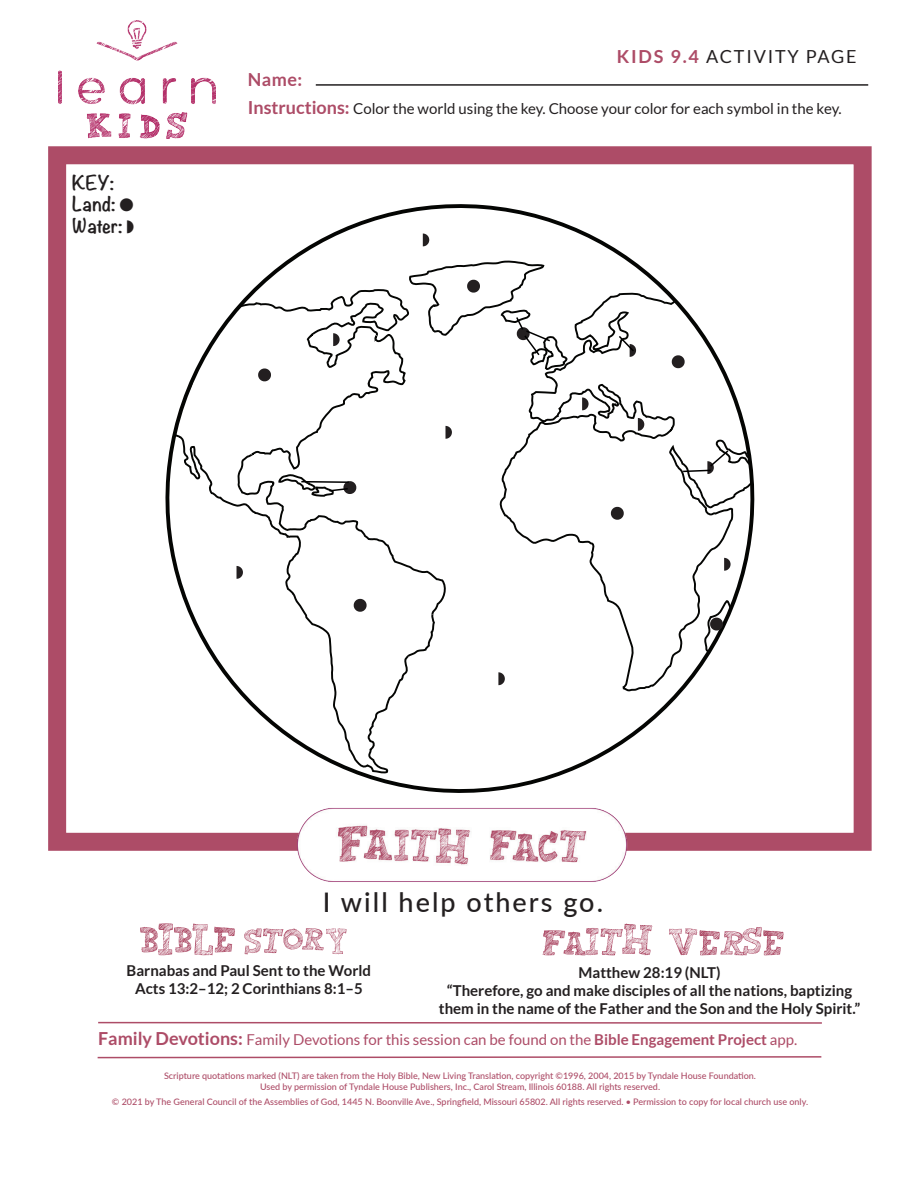
<style>
.page{position:relative;width:918px;height:1188px;background:#fff}
.page>*{position:absolute;margin:0;border:0;box-sizing:border-box;transform-origin:0 0}
.t1{font:500 27px "Lato";letter-spacing:.075em;color:#231f20}
.t2{font:18px "Lato";letter-spacing:.1em;color:#231f20}
.t3{font:700 18px "Lato";color:#ad4c67}
.t4{font:700 18px/21.6px "Noteworthy";color:#231f20}
.t5{font:700 15px/18px "Lato";color:#231f20;text-align:center}
.t6{font:15px "Lato";color:#ad4c67}
.t7{font:15px "Lato";color:#231f20}
.t8{font:500 9px/10.8px "Lato";color:#ad4c67;text-align:center}
.s1{font-weight:700;color:#ad4c67}
.s2{font-weight:700;font-size:18px}
.s3{font-weight:700}
</style>
<div class="page">
<img style="left:58px;top:20px;width:157px;height:118px">
<hr style="left:316px;top:84px;width:552px;height:2px;background:#231f20">
<svg style="left:140px;top:923px;width:95px;height:33px"></svg>
<svg style="left:244px;top:928px;width:103px;height:26px"></svg>
<svg style="left:669px;top:927px;width:115px;height:29px"></svg>
<svg style="left:543px;top:923px;width:110px;height:32px"></svg>
<hr style="left:98px;top:1022px;width:724px;height:2px;background:#ad4c67">
<svg style="left:97px;top:1056px;width:725px;height:3px"></svg>
<svg style="left:166px;top:204px;width:588px;height:589px"></svg>
<div style="left:48px;top:146px;width:824px;height:705px;border:18px solid #ad4c67"></div>
<img style="left:280px;top:808px;width:358px;height:74px">
<svg style="left:258px;top:368px;width:13px;height:13px"></svg>
<svg style="left:672px;top:355px;width:13px;height:13px"></svg>
<svg style="left:354px;top:599px;width:13px;height:13px"></svg>
<svg style="left:611px;top:507px;width:13px;height:13px"></svg>
<svg style="left:702px;top:599px;width:32px;height:57px"></svg>
<svg style="left:498px;top:672px;width:7px;height:13px"></svg>
<svg style="left:446px;top:426px;width:6px;height:13px"></svg>
<svg style="left:423px;top:233px;width:6px;height:13px"></svg>
<svg style="left:333px;top:333px;width:7px;height:13px"></svg>
<svg style="left:237px;top:566px;width:6px;height:13px"></svg>
<svg style="left:582px;top:397px;width:7px;height:13px"></svg>
<svg style="left:638px;top:418px;width:6px;height:13px"></svg>
<svg style="left:724px;top:558px;width:7px;height:13px"></svg>
<svg style="left:277px;top:474px;width:79px;height:24px"></svg>
<svg style="left:409px;top:260px;width:160px;height:111px"></svg>
<svg style="left:617px;top:334px;width:19px;height:23px"></svg>
<svg style="left:682px;top:449px;width:48px;height:25px"></svg>
<h2 class="t4" style="left:72px;top:171px;width:63px">KEY:<br>Land: ●<br>Water:</h2>
<h2 class="t2" style="left:617px;top:47px;width:241px"><span class="s1">KIDS 9.4</span> ACTIVITY PAGE</h2>
<h3 class="t7" style="left:353px;top:100px;width:490px">Color the world using the key. Choose your color for each symbol in the key.</h3>
<h2 class="t3" style="left:248px;top:69px;width:56px">Name:</h2>
<h2 class="t3" style="left:248px;top:97px;width:103px">Instructions:</h2>
<h1 class="t1" style="left:323px;top:883px;width:282px">I will help others go.</h1>
<h3 class="t5" style="left:127px;top:962px;width:246px">Barnabas and Paul Sent to the World<br>Acts 13:2–12; 2 Corinthians 8:1–5</h3>
<h3 class="t5" style="left:439px;top:963px;width:423px">Matthew 28:19 (NLT)<br>“Therefore, go and make disciples of all the nations, baptizing them in the name of the Father and the Son and the Holy Spirit.”</h3>
<h3 class="t6" style="left:98px;top:1032px;width:701px"><span class="s2">Family Devotions:</span> Family Devotions for this session can be found on the <span class="s3">Bible Engagement Project</span> app.</h3>
<p class="t8" style="left:164px;top:1070px;width:594px">Scripture quotations marked (NLT) are taken from the Holy Bible, New Living Translation, copyright ©1996, 2004, 2015 by Tyndale House Foundation.<br>Used by permission of Tyndale House Publishers, Inc., Carol Stream, Illinois 60188. All rights reserved.</p>
<p class="t8" style="left:112px;top:1096px;width:698px">© 2021 by The General Council of the Assemblies of God, 1445 N. Boonville Ave., Springfield, Missouri 65802. All rights reserved. • Permission to copy for local church use only.</p>
</div>
